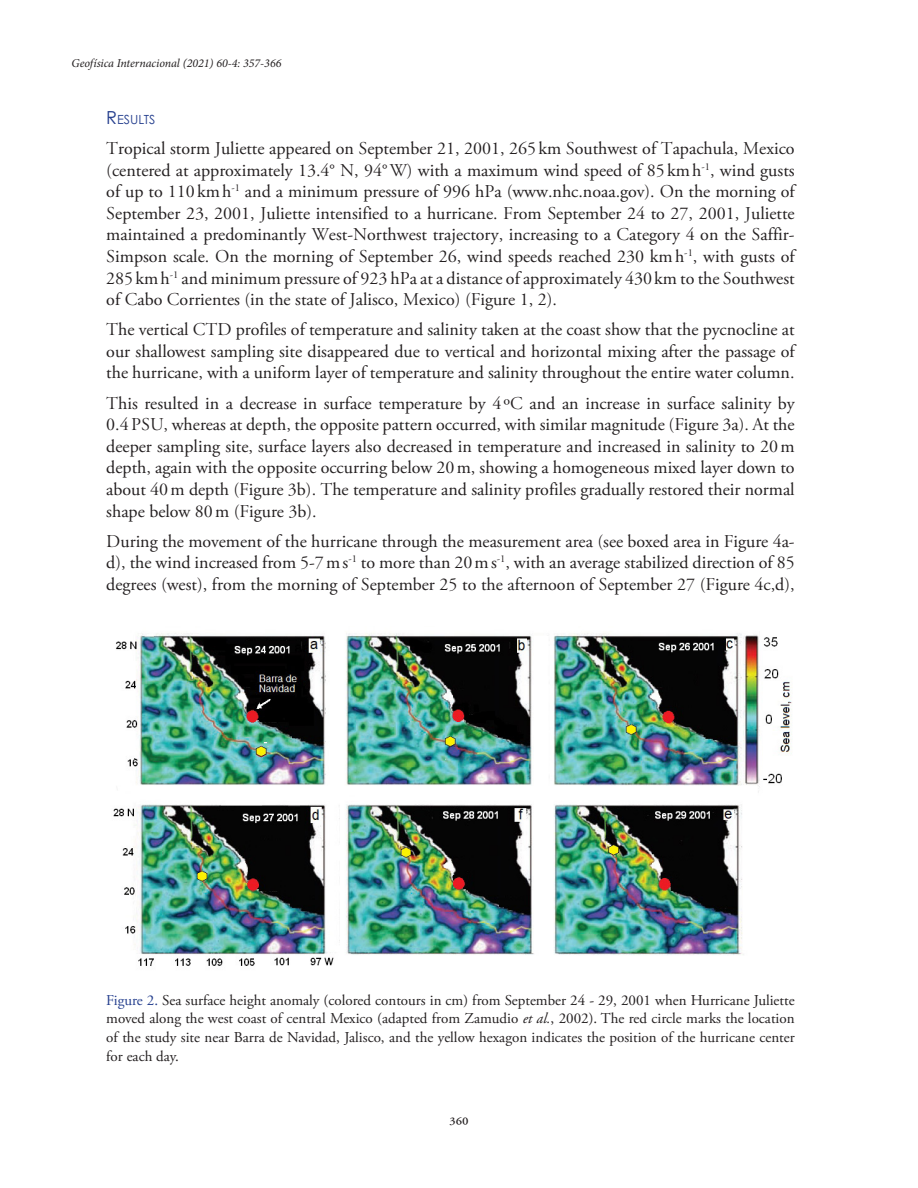
<style>
.page{position:relative;width:918px;height:1188px;background:#fff}
.page>*{position:absolute;margin:0;border:0;box-sizing:border-box;transform-origin:0 0}
.Párrafo{font:18px/21.6px "Adobe Garamond Pro";color:#231f20;text-align:justify}
.Figure{font:15px/18.8px "Adobe Garamond Pro";color:#231f20;text-align:justify}
.Párrafo-2{font:12.6px "Century Gothic Pro";color:#253f8e}
.t1{font:italic 12px "Minion Pro";color:#231f20}
.s1{font-size:18px}
.s2{color:#253f8e}
.s3{font-style:italic}
</style>
<div class="page">
<img style="left:113px;top:633px;width:679px;height:333px">
<p class="t1" style="left:72px;top:55px;width:211px">Geofísica Internacional (2021) 60-4: 357-366</p>
<p class="Párrafo-2" style="left:106px;top:112px;width:51px"><span class="s1">R</span> ESULTS</p>
<p class="Párrafo" style="left:106px;top:138px;width:690px">Tropical storm Juliette appeared on September 21, 2001, 265 km Southwest of Tapachula, Mexico (centered at approximately 13.4° N, 94°W) with a maximum wind speed of 85kmh<sup>-1</sup>, wind gusts of up to 110kmh<sup>-1</sup> and a minimum pressure of 996 hPa (www.nhc.noaa.gov). On the morning of September 23, 2001, Juliette intensified to a hurricane. From September 24 to 27, 2001, Juliette maintained a predominantly West-Northwest trajectory, increasing to a Category 4 on the Saffir-Simpson scale. On the morning of September 26, wind speeds reached 230 kmh<sup>-1</sup>, with gusts of 285kmh<sup>-1</sup> and minimum pressure of 923 hPa at a distance of approximately 430km to the Southwest of Cabo Corrientes (in the state of Jalisco, Mexico) (Figure 1, 2).</p>
<p class="Párrafo" style="left:106px;top:319px;width:690px">The vertical CTD profiles of temperature and salinity taken at the coast show that the pycnocline at our shallowest sampling site disappeared due to vertical and horizontal mixing after the passage of the hurricane, with a uniform layer of temperature and salinity throughout the entire water column.</p>
<p class="Párrafo" style="left:106px;top:393px;width:690px">This resulted in a decrease in surface temperature by 4ºC and an increase in surface salinity by 0.4PSU, whereas at depth, the opposite pattern occurred, with similar magnitude (Figure 3a). At the deeper sampling site, surface layers also decreased in temperature and increased in salinity to 20m depth, again with the opposite occurring below 20m, showing a homogeneous mixed layer down to about 40m depth (Figure 3b). The temperature and salinity profiles gradually restored their normal shape below 80m (Figure 3b).</p>
<p class="Párrafo" style="left:106px;top:531px;width:690px">During the movement of the hurricane through the measurement area (see boxed area in Figure 4a&shy;d), the wind increased from 5-7ms<sup>-1</sup> to more than 20ms<sup>-1</sup>, with an average stabilized direction of 85 degrees (west), from the morning of September 25 to the afternoon of September 27 (Figure 4c,d),</p>
<p class="Figure" style="left:106px;top:991px;width:690px"><span class="s2">Figure 2.</span> Sea surface height anomaly (colored contours in cm) from September 24 - 29, 2001 when Hurricane Juliette moved along the west coast of central Mexico (adapted from Zamudio <span class="s3">et al.</span>, 2002). The red circle marks the location of the study site near Barra de Navidad, Jalisco, and the yellow hexagon indicates the position of the hurricane center for each day.</p>
<p class="Párrafo" style="left:449px;top:1113px;width:21px">360</p>
</div>
